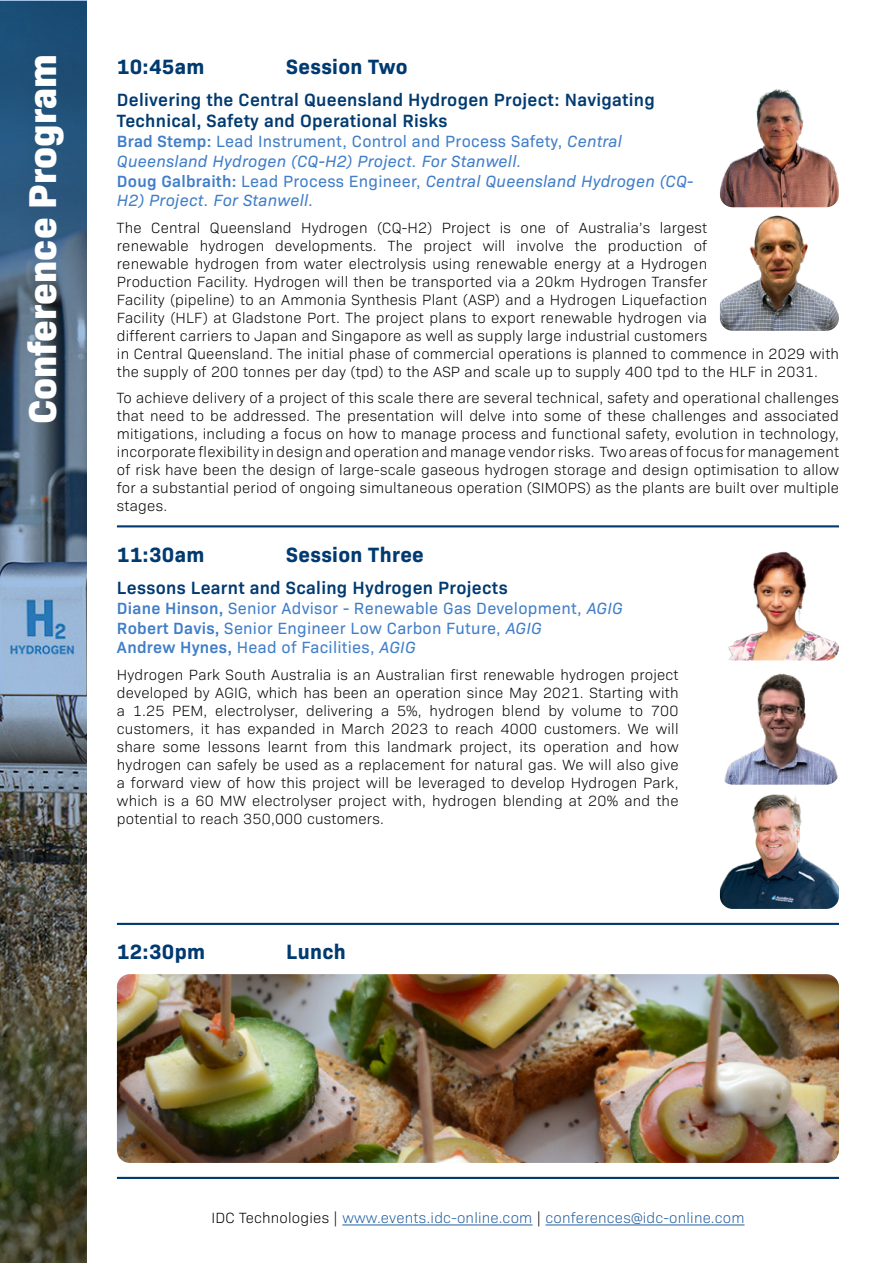
<style>
.page{position:relative;width:893px;height:1263px;background:#fff}
.page>*{position:absolute;margin:0;border:0;box-sizing:border-box;transform-origin:0 0}
.t1{font:800 39.3px "Bio Sans";color:#fff}
.t2{font:700 21px "Bio Sans";letter-spacing:.015em;color:#003a70}
.t3{font:600 18px/21.6px "Bio Sans";letter-spacing:.015em;color:#003a70}
.t4{font:italic 16.5px/19.8px "Bio Sans";letter-spacing:.015em;color:#407ec9}
.t5{font:16.5px/19.8px "Bio Sans";letter-spacing:.015em;color:#407ec9}
.t6{font:300 15px/18px "Bio Sans";letter-spacing:.015em;color:#000;text-align:justify}
.t7{font:300 15px "Bio Sans";letter-spacing:.015em;color:#215e9e}
.s1{font-weight:600;font-style:normal}
.s2{font-style:normal}
.s3{font-weight:600}
.s4{font-style:italic}
.s5{color:#000}
</style>
<div class="page">
<img style="left:0;top:0;width:86px;height:1263px">
<hr style="left:117px;top:525px;width:722px;height:2px;background:#003a70">
<img style="left:728px;top:551px;width:111px;height:109px">
<img style="left:724px;top:673px;width:114px;height:112px">
<img style="left:720px;top:794px;width:119px;height:115px">
<hr style="left:117px;top:923px;width:722px;height:2px;background:#003a70">
<hr style="left:342px;top:1225px;width:191px;height:1px;background:#215e9e">
<hr style="left:545px;top:1225px;width:199px;height:1px;background:#215e9e">
<hr style="left:117px;top:1177px;width:722px;height:2px;background:#003a70">
<img style="left:720px;top:89px;width:119px;height:118px">
<img style="left:720px;top:215px;width:119px;height:116px">
<img style="left:117px;top:974px;width:722px;height:189px">
<h1 class="t1" style="left:12px;top:424px;width:371px;rotate:-90deg">Conference Program</h1>
<h2 class="t2" style="left:117px;top:51px;width:89px">10:45am</h2>
<h2 class="t2" style="left:286px;top:51px;width:123px">Session Two</h2>
<p class="t3" style="left:117px;top:87px;width:539px">Delivering the Central Queensland Hydrogen Project: Navigating<br>Technical, Safety and Operational Risks</p>
<p class="t4" style="left:117px;top:130px;width:578px"><span class="s1">Brad Stemp:</span> <span class="s2">Lead Instrument, Control and Process Safety,</span> Central Queensland Hydrogen (CQ-H2) Project. For Stanwell.<br><span class="s1">Doug Galbraith:</span> <span class="s2">Lead Process Engineer,</span> Central Queensland Hydrogen (CQ-H2) Project. For Stanwell.</p>
<p class="t6" style="left:117px;top:218px;width:724px;text-align:left">The Central Queensland Hydrogen (CQ-H2) Project is one of Australia’s largest<br>renewable hydrogen developments. The project will involve the production of<br>renewable hydrogen from water electrolysis using renewable energy at a Hydrogen<br>Production Facility. Hydrogen will then be transported via a 20km Hydrogen Transfer<br>Facility (pipeline) to an Ammonia Synthesis Plant (ASP) and a Hydrogen Liquefaction<br>Facility (HLF) at Gladstone Port. The project plans to export renewable hydrogen via<br>different carriers to Japan and Singapore as well as supply large industrial customers<br>in Central Queensland. The initial phase of commercial operations is planned to commence in 2029 with the supply of 200 tonnes per day (tpd) to the ASP and scale up to supply 400 tpd to the HLF in 2031.</p>
<p class="t6" style="left:117px;top:388px;width:724px">To achieve delivery of a project of this scale there are several technical, safety and operational challenges that need to be addressed. The presentation will delve into some of these challenges and associated mitigations, including a focus on how to manage process and functional safety, evolution in technology, incorporate flexibility in design and operation and manage vendor risks. Two areas of focus for management of risk have been the design of large-scale gaseous hydrogen storage and design optimisation to allow for a substantial period of ongoing simultaneous operation (SIMOPS) as the plants are built over multiple stages.</p>
<h2 class="t2" style="left:117px;top:538px;width:89px">11:30am</h2>
<h2 class="t2" style="left:286px;top:538px;width:139px">Session Three</h2>
<p class="t3" style="left:117px;top:575px;width:392px">Lessons Learnt and Scaling Hydrogen Projects</p>
<p class="t5" style="left:117px;top:597px;width:507px"><span class="s3">Diane Hinson,</span> Senior Advisor - Renewable Gas Development, <span class="s4">AGIG<br></span><span class="s3">Robert Davis,</span> Senior Engineer Low Carbon Future, <span class="s4">AGIG<br></span><span class="s3">Andrew Hynes,</span> Head of Facilities, <span class="s4">AGIG</span></p>
<p class="t6" style="left:117px;top:665px;width:563px">Hydrogen Park South Australia is an Australian first renewable hydrogen project developed by AGIG, which has been an operation since May 2021. Starting with a 1.25 PEM, electrolyser, delivering a 5%, hydrogen blend by volume to 700 customers, it has expanded in March 2023 to reach 4000 customers. We will share some lessons learnt from this landmark project, its operation and how hydrogen can safely be used as a replacement for natural gas. We will also give a forward view of how this project will be leveraged to develop Hydrogen Park, which is a 60 MW electrolyser project with, hydrogen blending at 20% and the potential to reach 350,000 customers.</p>
<h2 class="t2" style="left:117px;top:936px;width:90px">12:30pm</h2>
<h2 class="t2" style="left:286px;top:936px;width:61px">Lunch</h2>
<p class="t7" style="left:211px;top:1207px;width:535px"><span class="s5">IDC Technologies |</span> www.events.idc-online.com <span class="s5">|</span> conferences@idc-online.com</p>
</div>
